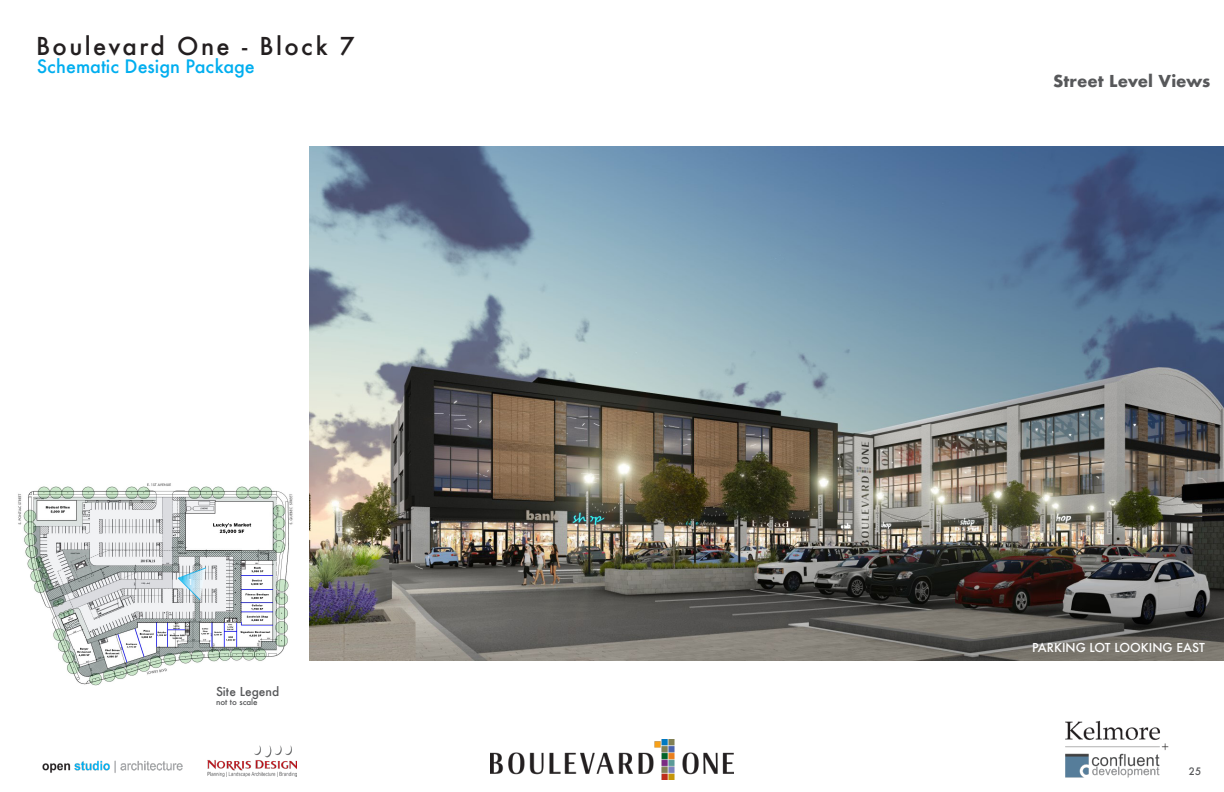
<style>
.page{position:relative;width:1224px;height:792px;background:#fff}
.page>*{position:absolute;margin:0;border:0;box-sizing:border-box;transform-origin:0 0}
.t1{font:500 24px "Futura";letter-spacing:.1em;color:#231f20}
.t2{font:500 18px "Futura";color:#00aeef}
.t3{font:700 16px "Futura";color:#57585a}
.t4{font:500 12px "Futura";color:#fff}
.t5{font:500 12px "Futura";color:#57585a}
.t6{font:500 10px "Futura";color:#57585a}
.t7{font:500 8px "Futura";color:#57585a}
.t8{font:500 8px "Futura";color:#fff}
</style>
<div class="page">
<img style="left:43px;top:760px;width:140px;height:13px">
<img style="left:490px;top:740px;width:244px;height:40px">
<img style="left:1065px;top:720px;width:104px;height:58px">
<img style="left:208px;top:745px;width:89px;height:31px">
<img style="left:18px;top:483px;width:275px;height:203px">
<svg style="left:178px;top:568px;width:28px;height:32px"></svg>
<img style="left:310px;top:147px;width:914px;height:514px">
<h1 class="t1" style="left:36px;top:29px;width:320px">Boulevard One - Block 7</h1>
<p class="t2" style="left:37px;top:54px;width:220px">Schematic Design Package</p>
<p class="t8" style="left:188px;top:576px;width:6px">1</p>
<p class="t5" style="left:216px;top:683px;width:65px">Site Legend</p>
<p class="t7" style="left:216px;top:697px;width:43px">not to scale</p>
<p class="t3" style="left:1053px;top:69px;width:159px">Street Level Views</p>
<p class="t4" style="left:1032px;top:640px;width:174px">PARKING LOT LOOKING EAST</p>
<p class="t6" style="left:1189px;top:765px;width:14px">25</p>
</div>
